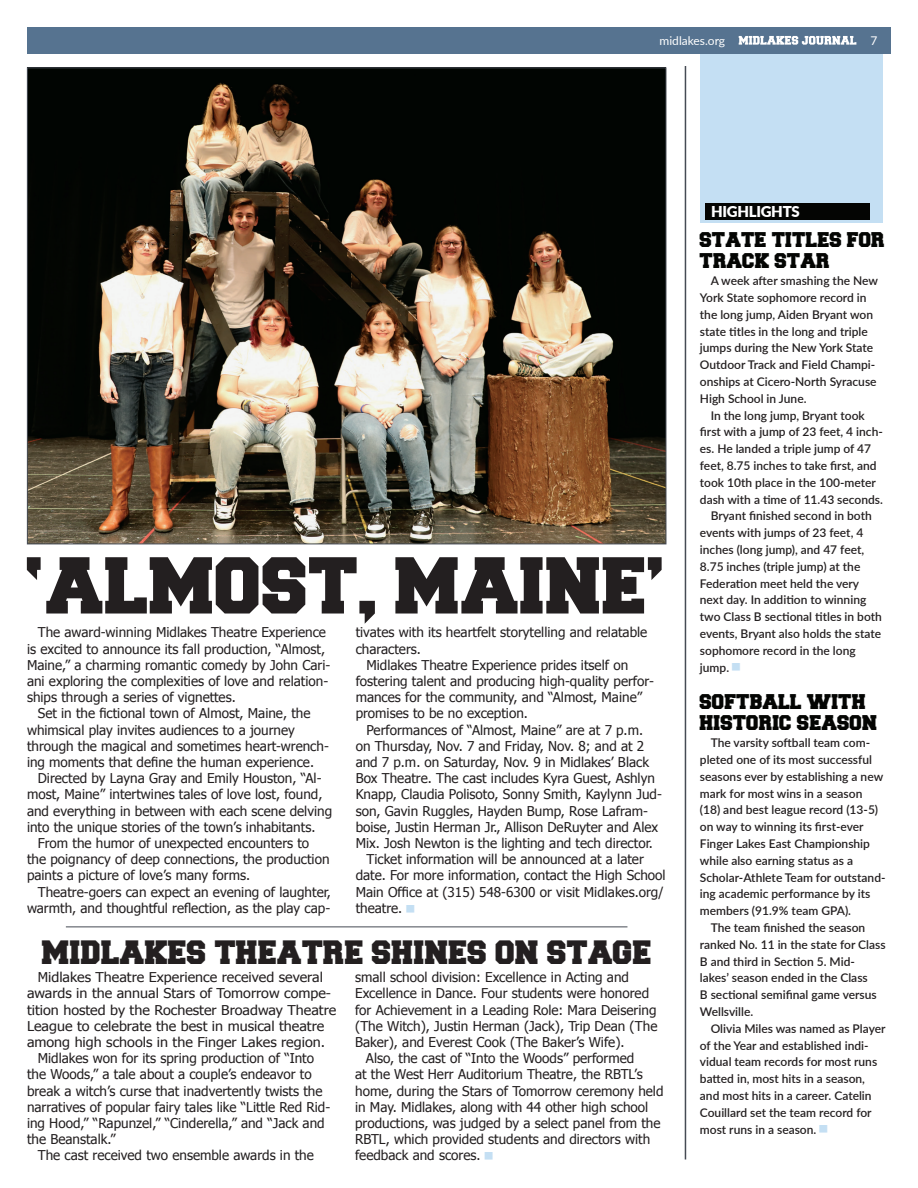
<style>
.page{position:relative;width:918px;height:1188px;background:#fff}
.page>*{position:absolute;margin:0;border:0;box-sizing:border-box;transform-origin:0 0}
.t1{font:67.5px "Freshman";color:#231f20}
.t2{font:28.5px "Freshman";color:#231f20}
.t3{font:18px/21px "Freshman";color:#040503}
.t4{font:900 15px "Lato";letter-spacing:-.02em;color:#fff}
.t5{font:13.5px/16.2px "Tahoma";color:#231f20}
.t6{font:600 12px/16.8px "Lato";color:#231f20}
.t7{font:12px "Lato";color:#fff}
</style>
<div class="page">
<div style="left:700px;top:54px;width:182px;height:168px;background:#c4dff3"></div>
<div style="left:705px;top:203px;width:165px;height:16px;background:#040503"></div>
<hr style="left:685px;top:66px;width:1px;height:1094px;background:#464b54">
<img style="left:29px;top:70px;width:635px;height:472px">
<hr style="left:66px;top:927px;width:561px;height:1px;background:#464b54">
<div style="left:27px;top:27px;width:864px;height:27px;background:#567390"></div>
<svg style="left:739px;top:36px;width:117px;height:9px"></svg>
<p class="t7" style="left:660px;top:32px;width:67px">midlakes.org</p>
<p class="t7" style="left:871px;top:32px;width:8px">7</p>
<p class="t1" style="left:27px;top:556px;width:642px">‘ALMOST, MAINE’</p>
<p class="t5" style="left:27px;top:624px;width:305px;text-indent:11px">The award-winning Midlakes Theatre Experience is excited to announce its fall production, “Almost, Maine,” a charming romantic comedy by John Cari&shy;ani exploring the complexities of love and relation&shy;ships through a series of vignettes.</p>
<p class="t5" style="left:27px;top:705px;width:303px;text-indent:11px">Set in the fictional town of Almost, Maine, the whimsical play invites audiences to a journey through the magical and sometimes heart-wrench&shy;ing moments that define the human experience.</p>
<p class="t5" style="left:27px;top:770px;width:307px;text-indent:11px">Directed by Layna Gray and Emily Houston, “Al&shy;most, Maine” intertwines tales of love lost, found, and everything in between with each scene delving into the unique stories of the town’s inhabitants.</p>
<p class="t5" style="left:27px;top:834px;width:304px;text-indent:11px">From the humor of unexpected encounters to the poignancy of deep connections, the production paints a picture of love’s many forms.</p>
<p class="t5" style="left:27px;top:883px;width:305px;text-align:right">Theatre-goers can expect an evening of laughter, warmth, and thoughtful reflection, as the play cap-</p>
<p class="t5" style="left:356px;top:624px;width:293px">tivates with its heartfelt storytelling and relatable characters.</p>
<p class="t5" style="left:356px;top:656px;width:300px;text-indent:11px">Midlakes Theatre Experience prides itself on fostering talent and producing high-quality perfor&shy;mances for the community, and “Almost, Maine” promises to be no exception.</p>
<p class="t5" style="left:356px;top:721px;width:308px;text-indent:11px">Performances of “Almost, Maine” are at 7 p.m.<br>on Thursday, Nov. 7 and Friday, Nov. 8; and at 2 and 7 p.m. on Saturday, Nov. 9 in Midlakes’ Black Box Theatre. The cast includes Kyra Guest, Ashlyn Knapp, Claudia Polisoto, Sonny Smith, Kaylynn Jud&shy;son, Gavin Ruggles, Hayden Bump, Rose Lafram&shy;boise, Justin Herman Jr., Allison DeRuyter and Alex Mix. Josh Newton is the lighting and tech director.</p>
<p class="t5" style="left:356px;top:851px;width:312px;text-indent:11px">Ticket information will be announced at a later date. For more information, contact the High School Main Office at (315) 548-6300 or visit Midlakes.org/ theatre.</p>
<p class="t2" style="left:42px;top:939px;width:611px">MIDLAKES THEATRE SHINES ON STAGE</p>
<p class="t5" style="left:27px;top:969px;width:311px;text-indent:11px">Midlakes Theatre Experience received several awards in the annual Stars of Tomorrow compe&shy;tition hosted by the Rochester Broadway Theatre League to celebrate the best in musical theatre among high schools in the Finger Lakes region.</p>
<p class="t5" style="left:27px;top:1050px;width:305px;text-indent:11px">Midlakes won for its spring production of “Into the Woods,” a tale about a couple’s endeavor to break a witch’s curse that inadvertently twists the narratives of popular fairy tales like “Little Red Rid&shy;ing Hood,” “Rapunzel,” “Cinderella,” and “Jack and the Beanstalk.”</p>
<p class="t5" style="left:38px;top:1147px;width:278px">The cast received two ensemble awards in the</p>
<p class="t5" style="left:355px;top:969px;width:304px">small school division: Excellence in Acting and Excellence in Dance. Four students were honored for Achievement in a Leading Role: Mara Deisering (The Witch), Justin Herman (Jack), Trip Dean (The Baker), and Everest Cook (The Baker’s Wife).</p>
<p class="t5" style="left:355px;top:1050px;width:310px;text-indent:11px">Also, the cast of “Into the Woods” performed<br>at the West Herr Auditorium Theatre, the RBTL’s home, during the Stars of Tomorrow ceremony held in May. Midlakes, along with 44 other high school productions, was judged by a select panel from the RBTL, which provided students and directors with feedback and scores.</p>
<p class="t4" style="left:711px;top:200px;width:90px">HIGHLIGHTS</p>
<p class="t3" style="left:700px;top:231px;width:187px">STATE TITLES FOR<br>TRACK STAR</p>
<p class="t6" style="left:700px;top:272px;width:180px;text-indent:11px">A week after smashing the New<br>York State sophomore record in the long jump, Aiden Bryant won state titles in the long and triple jumps during the New York State<br>Outdoor Track and Field Champi&shy;onships at Cicero-North Syracuse<br>High School in June.</p>
<p class="t6" style="left:700px;top:406px;width:185px;text-indent:11px">In the long jump, Bryant took first with a jump of 23 feet, 4 inch&shy;es. He landed a triple jump of 47 feet, 8.75 inches to take first, and took 10th place in the 100-meter dash with a time of 11.43 seconds.</p>
<p class="t6" style="left:700px;top:507px;width:184px;text-indent:11px">Bryant finished second in both events with jumps of 23 feet, 4 inches (long jump), and 47 feet,<br>8.75 inches (triple jump) at the<br>Federation meet held the very next day. In addition to winning two Class B sectional titles in both events, Bryant also holds the state sophomore record in the long jump.</p>
<p class="t3" style="left:700px;top:693px;width:179px">SOFTBALL WITH<br>HISTORIC SEASON</p>
<p class="t6" style="left:700px;top:734px;width:187px;text-indent:11px">The varsity softball team com&shy;pleted one of its most successful seasons ever by establishing a new mark for most wins in a season (18) and best league record (13-5) on way to winning its first-ever<br>Finger Lakes East Championship while also earning status as a<br>Scholar-Athlete Team for outstand&shy;ing academic performance by its members (91.9% team GPA).</p>
<p class="t6" style="left:700px;top:919px;width:187px;text-indent:11px">The team finished the season ranked No. 11 in the state for Class<br>B and third in Section 5. Mid&shy;lakes’ season ended in the Class<br>B sectional semifinal game versus<br>Wellsville.</p>
<p class="t6" style="left:700px;top:1020px;width:187px;text-indent:11px">Olivia Miles was named as Player of the Year and established indi&shy;vidual team records for most runs batted in, most hits in a season, and most hits in a career. Catelin<br>Couillard set the team record for most runs in a season.</p>
</div>
